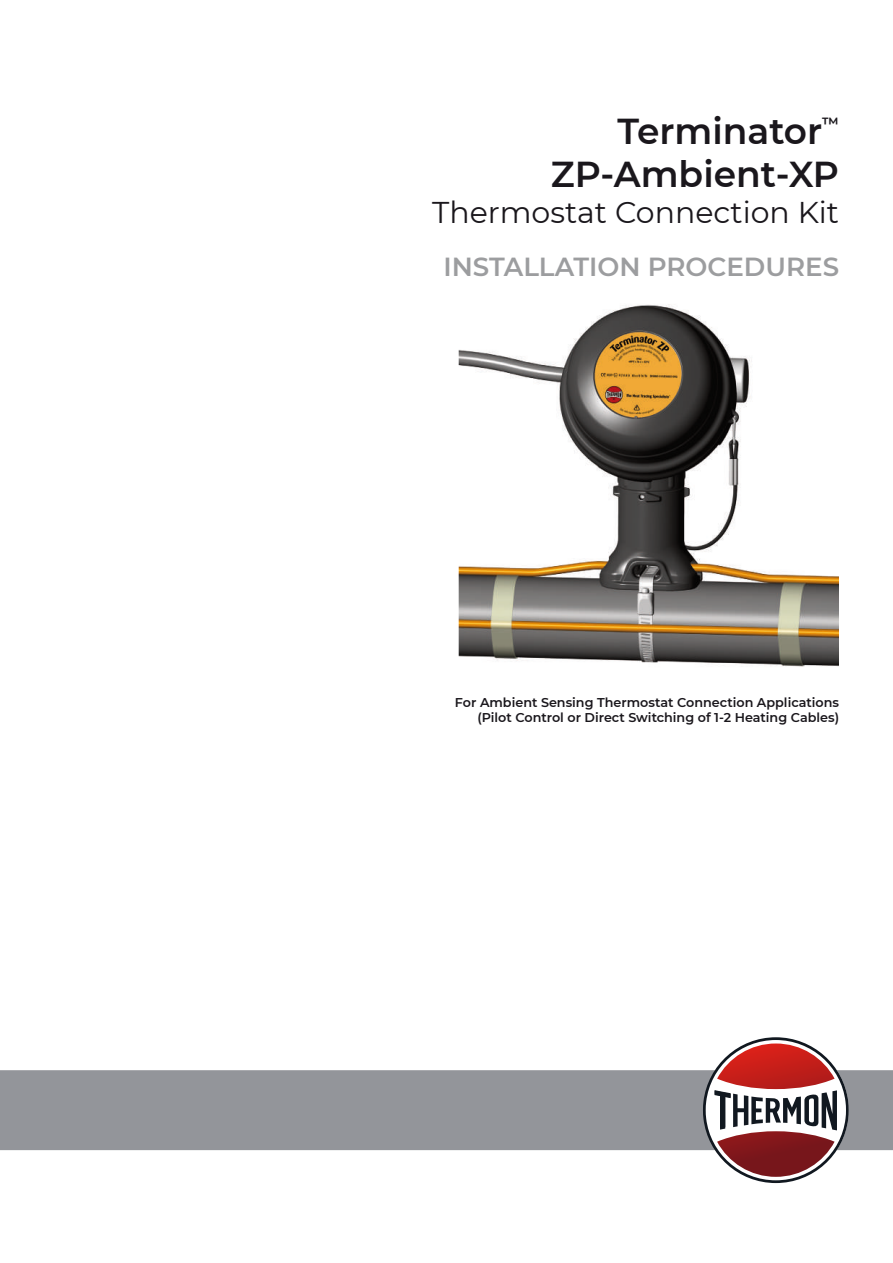
<style>
.page{position:relative;width:893px;height:1263px;background:#fff}
.page>*{position:absolute;margin:0;border:0;box-sizing:border-box;transform-origin:0 0}
.t1{font:600 36px/43.2px "Montserrat";color:#1a171c;text-align:right}
.t2{font:30px "Montserrat";color:#1a171c}
.t3{font:600 26.1px "Montserrat";color:#9c9d9f}
.t4{font:600 12.75px/15.3px "Montserrat";color:#1a171c;text-align:right}
</style>
<div class="page">
<div style="left:0;top:1070px;width:893px;height:80px;background:#93959a"></div>
<svg style="left:703px;top:1037px;width:146px;height:146px"></svg>
<img style="left:458px;top:304px;width:381px;height:363px">
<h1 class="t1" style="left:551px;top:109px;width:290px">Terminator<sup>™<br></sup>ZP-Ambient-XP</h1>
<h2 class="t2" style="left:432px;top:194px;width:408px">Thermostat Connection Kit</h2>
<h3 class="t3" style="left:443px;top:250px;width:397px">INSTALLATION PROCEDURES</h3>
<p class="t4" style="left:455px;top:694px;width:386px">For Ambient Sensing Thermostat Connection Applications (Pilot Control or Direct Switching of 1-2 Heating Cables)</p>
</div>
